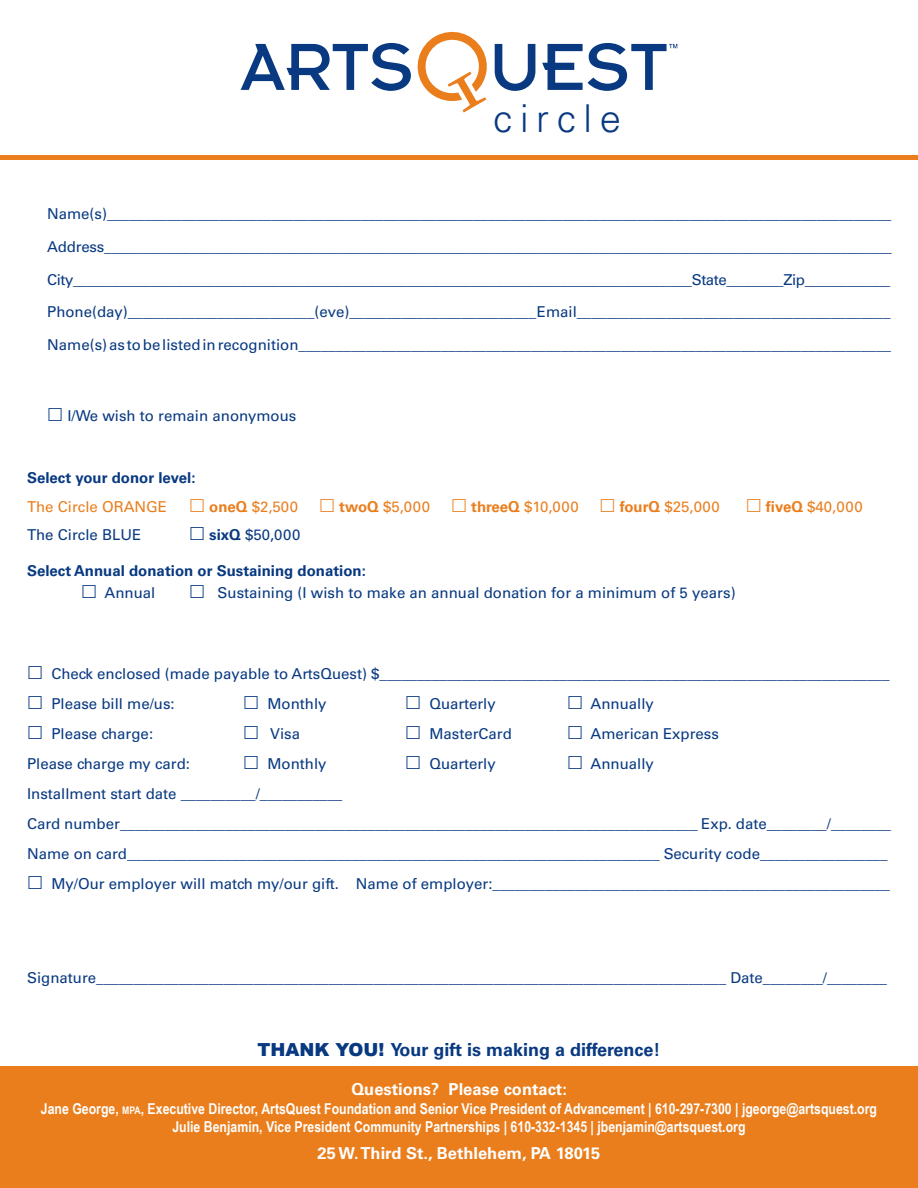
<style>
.page{position:relative;width:918px;height:1188px;background:#fff}
.page>*{position:absolute;margin:0;border:0;box-sizing:border-box;transform-origin:0 0}
.t1{font:300 38.4px "Univers";letter-spacing:.2em;color:#083981}
.t2{font:700 18px "Univers LT Std";color:#083981}
.t3{font:700 16.5px "Univers LT Std";color:#fff}
.t4{font:15px "Univers LT Std";color:#083981}
.t5{font:700 15px "Arial Narrow";color:#fff}
.t6{font:15px "Univers LT Std";letter-spacing:-.025em;color:#083981}
.t7{font:15px "Univers LT Std";color:#ea7e1d}
.t8{font:700 15px "Univers LT Std";color:#083981}
.s1{font-weight:700}
.s2{font-family:"Arial";font-weight:900}
.s3{font-size:10.5px}
</style>
<div class="page">
<svg style="left:241px;top:31px;width:294px;height:82px"></svg>
<svg style="left:542px;top:43px;width:135px;height:48px"></svg>
<div style="left:0;top:1066px;width:918px;height:122px;background:#ea7e1d"></div>
<hr style="left:0;top:156px;width:918px;height:4px;background:#ea7e1d">
<p class="t1" style="left:493px;top:95px;width:129px">circle</p>
<p class="t4" style="left:47px;top:205px;width:846px">Name(s)_________________________________________________________________________________________________________</p>
<p class="t4" style="left:47px;top:237px;width:846px">Address____________________________________________________________________________________________________________</p>
<p class="t6" style="left:47px;top:270px;width:845px">City_______________________________________________________________________________________State________Zip____________</p>
<p class="t4" style="left:47px;top:303px;width:845px">Phone(day)_________________________(eve)_________________________ Email__________________________________________</p>
<p class="t4" style="left:47px;top:336px;width:845px">Name(s) as to be listed in recognition_______________________________________________________________________________</p>
<p class="t4" style="left:67px;top:407px;width:230px">I/We wish to remain anonymous</p>
<p class="t8" style="left:27px;top:469px;width:170px">Select your donor level:</p>
<p class="t7" style="left:27px;top:498px;width:142px">The Circle ORANGE</p>
<p class="t7" style="left:209px;top:498px;width:90px"><span class="s1">oneQ</span> $2,500</p>
<p class="t7" style="left:339px;top:498px;width:92px"><span class="s1">twoQ</span> $5,000</p>
<p class="t7" style="left:471px;top:498px;width:109px"><span class="s1">threeQ</span> $10,000</p>
<p class="t7" style="left:620px;top:498px;width:102px"><span class="s1">fourQ</span> $25,000</p>
<p class="t7" style="left:766px;top:498px;width:98px"><span class="s1">fiveQ</span> $40,000</p>
<p class="t4" style="left:27px;top:526px;width:116px">The Circle BLUE</p>
<p class="t4" style="left:209px;top:526px;width:93px"><span class="s1">sixQ</span> $50,000</p>
<p class="t8" style="left:27px;top:562px;width:340px">Select Annual donation or Sustaining donation:</p>
<p class="t4" style="left:105px;top:584px;width:52px">Annual</p>
<p class="t4" style="left:218px;top:584px;width:520px">Sustaining (I wish to make an annual donation for a minimum of 5 years)</p>
<p class="t4" style="left:51px;top:665px;width:840px">Check enclosed (made payable to ArtsQuest) $____________________________________________________________________</p>
<p class="t4" style="left:51px;top:695px;width:125px">Please bill me/us:</p>
<p class="t4" style="left:267px;top:695px;width:61px">Monthly</p>
<p class="t4" style="left:429px;top:695px;width:68px">Quarterly</p>
<p class="t4" style="left:591px;top:695px;width:65px">Annually</p>
<p class="t4" style="left:51px;top:725px;width:103px">Please charge:</p>
<p class="t4" style="left:270px;top:725px;width:32px">Visa</p>
<p class="t4" style="left:429px;top:725px;width:84px">MasterCard</p>
<p class="t4" style="left:591px;top:725px;width:130px">American Express</p>
<p class="t4" style="left:27px;top:755px;width:165px">Please charge my card:</p>
<p class="t4" style="left:267px;top:755px;width:61px">Monthly</p>
<p class="t4" style="left:429px;top:755px;width:68px">Quarterly</p>
<p class="t4" style="left:591px;top:755px;width:65px">Annually</p>
<p class="t4" style="left:27px;top:785px;width:317px">Installment start date __________/___________</p>
<p class="t4" style="left:27px;top:815px;width:865px">Card number_____________________________________________________________________________ Exp. date________/________</p>
<p class="t4" style="left:27px;top:844px;width:862px">Name on card_______________________________________________________________________ Security code_________________</p>
<p class="t4" style="left:51px;top:874px;width:840px">My/Our employer will match my/our gift. Name of employer:_____________________________________________________</p>
<p class="t4" style="left:27px;top:969px;width:862px">Signature____________________________________________________________________________________ Date________/________</p>
<p class="t2" style="left:257px;top:1039px;width:405px"><span class="s2">THANK YOU!</span> Your gift is making a difference!</p>
<p class="t3" style="left:351px;top:1079px;width:217px">Questions? Please contact:</p>
<p class="t5" style="left:41px;top:1098px;width:838px">Jane George, <span class="s3">mpa</span>, Executive Director, ArtsQuest Foundation and Senior Vice President of Advancement | 610-297-7300 | jgeorge@artsquest.org</p>
<p class="t5" style="left:172px;top:1116px;width:575px">Julie Benjamin, Vice President Community Partnerships | 610-332-1345 | jbenjamin@artsquest.org</p>
<p class="t3" style="left:318px;top:1144px;width:284px">25 W. Third St., Bethlehem, PA 18015</p>
</div>
